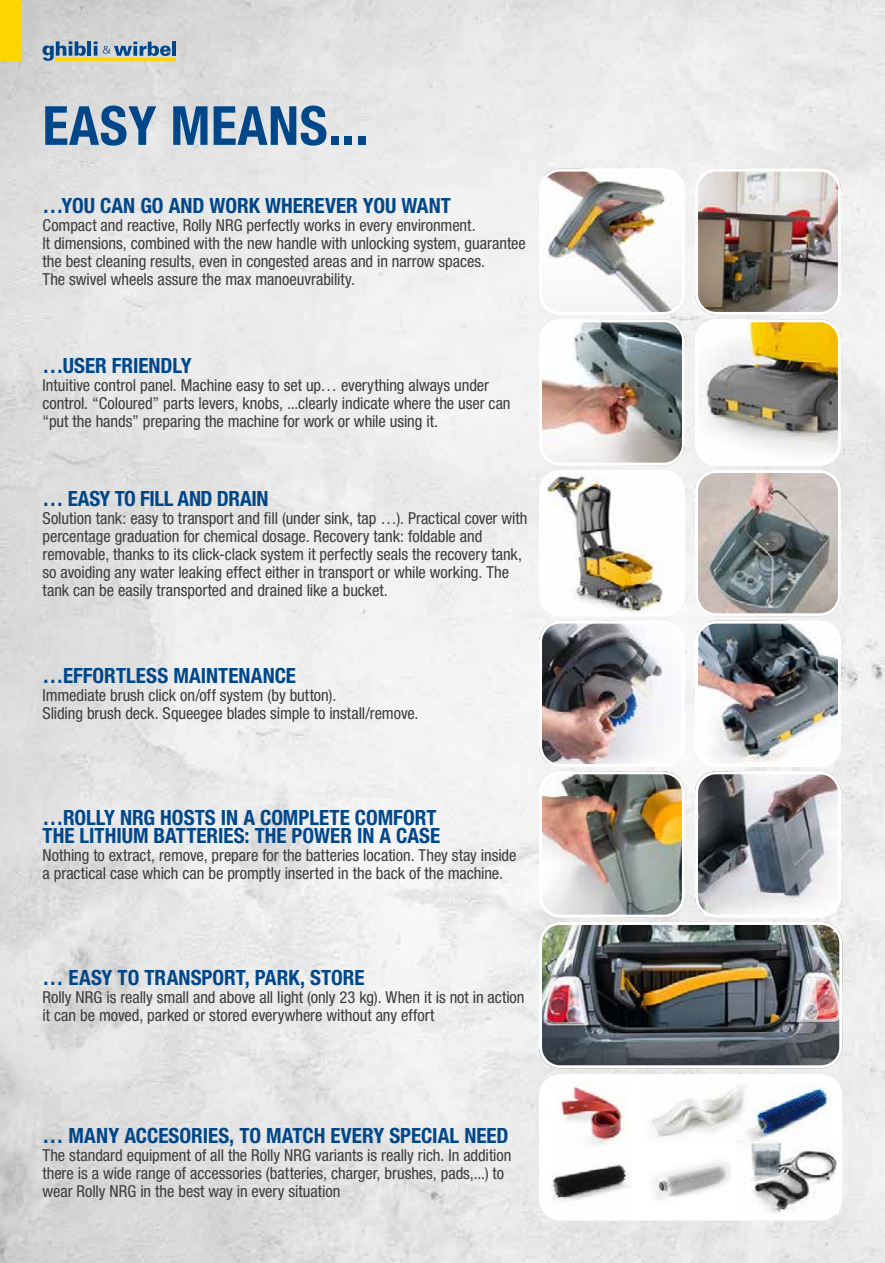
<style>
.page{position:relative;width:885px;height:1263px;background:#fff}
.page>*{position:absolute;margin:0;border:0;box-sizing:border-box;transform-origin:0 0}
.t1{font:700 condensed 54px "Helvetica Neue LT Std";letter-spacing:.01em;color:#00478a}
._3-Testo{font:700 condensed 21px "Helvetica Neue LT Std";color:#00478a}
._3-Testo-2{font:700 condensed 21px "Helvetica Neue LT Std";letter-spacing:-.02em;color:#00478a}
._3-Testo-3{font:condensed 16.5px/18px "Helvetica Neue LT Std";letter-spacing:-.005em;color:#3c3c3b}
</style>
<div class="page">
<img style="left:0;top:0;width:884px;height:1263px">
<div style="left:0;top:0;width:21px;height:61px;background:#ffd500"></div>
<svg style="left:43px;top:41px;width:133px;height:20px;background:#91a49d"></svg>
<img style="left:539px;top:922px;width:303px;height:146px">
<div style="left:539px;top:922px;width:303px;height:146px;border:3px solid #fff;border-radius:20px"></div>
<img style="left:695px;top:470px;width:145px;height:146px">
<div style="left:695px;top:470px;width:145px;height:146px;border:3px solid #fff;border-radius:20px"></div>
<img style="left:695px;top:319px;width:145px;height:147px">
<div style="left:695px;top:319px;width:145px;height:147px;border:3px solid #fff;border-radius:20px"></div>
<img style="left:539px;top:470px;width:145px;height:146px">
<div style="left:539px;top:470px;width:145px;height:146px;border:3px solid #fff;border-radius:20px"></div>
<img style="left:539px;top:319px;width:145px;height:147px">
<div style="left:539px;top:319px;width:145px;height:147px;border:3px solid #fff;border-radius:20px"></div>
<img style="left:695px;top:621px;width:145px;height:146px">
<div style="left:695px;top:621px;width:145px;height:146px;border:3px solid #fff;border-radius:20px"></div>
<img style="left:695px;top:771px;width:145px;height:147px">
<div style="left:695px;top:771px;width:145px;height:147px;border:3px solid #fff;border-radius:20px"></div>
<img style="left:539px;top:621px;width:145px;height:146px">
<div style="left:539px;top:621px;width:145px;height:146px;border:3px solid #fff;border-radius:20px"></div>
<img style="left:539px;top:771px;width:145px;height:147px">
<div style="left:539px;top:771px;width:145px;height:147px;border:3px solid #fff;border-radius:20px"></div>
<img style="left:695px;top:169px;width:145px;height:146px">
<div style="left:695px;top:169px;width:145px;height:146px;border:3px solid #fff;border-radius:20px"></div>
<img style="left:539px;top:169px;width:145px;height:146px">
<div style="left:539px;top:169px;width:145px;height:146px;border:3px solid #fff;border-radius:20px"></div>
<div style="left:540px;top:1075px;width:300px;height:144px;background:#fff;border-radius:20px"></div>
<div style="left:539px;top:1074px;width:303px;height:146px;border:3px solid #fff;border-radius:20px"></div>
<img style="left:551px;top:1147px;width:79px;height:54px">
<img style="left:557px;top:1083px;width:67px;height:64px">
<img style="left:654px;top:1163px;width:76px;height:36px">
<img style="left:641px;top:1076px;width:114px;height:62px">
<img style="left:745px;top:1143px;width:93px;height:72px">
<img style="left:736px;top:1084px;width:92px;height:59px">
<p class="t1" style="left:43px;top:93px;width:327px">EASY MEANS...</p>
<p class="_3-Testo" style="left:43px;top:193px;width:410px">…YOU CAN GO AND WORK WHEREVER YOU WANT</p>
<p class="_3-Testo-3" style="left:43px;top:216px;width:434px">Compact and reactive, Rolly NRG perfectly works in every environment.</p>
<p class="_3-Testo-3" style="left:43px;top:234px;width:484px">lt dimensions, combined with the new handle with unlocking system, guarantee</p>
<p class="_3-Testo-3" style="left:43px;top:252px;width:444px">the best cleaning results, even in congested areas and in narrow spaces.</p>
<p class="_3-Testo-3" style="left:43px;top:270px;width:314px">The swivel wheels assure the max manoeuvrability.</p>
<p class="_3-Testo" style="left:43px;top:353px;width:151px">…USER FRIENDLY</p>
<p class="_3-Testo-3" style="left:43px;top:376px;width:448px">Intuitive control panel. Machine easy to set up… everything always under</p>
<p class="_3-Testo-3" style="left:43px;top:394px;width:469px">control. “Coloured” parts levers, knobs, ...clearly indicate where the user can “put the hands” preparing the machine for work or while using it.</p>
<p class="_3-Testo-2" style="left:43px;top:485px;width:227px">… EASY TO FILL AND DRAIN</p>
<p class="_3-Testo-3" style="left:43px;top:509px;width:486px">Solution tank: easy to transport and fill (under sink, tap …). Practical cover with</p>
<p class="_3-Testo-3" style="left:43px;top:527px;width:481px">percentage graduation for chemical dosage. Recovery tank: foldable and removable, thanks to its click-clack system it perfectly seals the recovery tank, so avoiding any water leaking effect either in transport or while working. The tank can be easily transported and drained like a bucket.</p>
<p class="_3-Testo" style="left:43px;top:663px;width:255px">…EFFORTLESS MAINTENANCE</p>
<p class="_3-Testo-3" style="left:43px;top:686px;width:295px">Immediate brush click on/off system (by button).</p>
<p class="_3-Testo-3" style="left:43px;top:704px;width:377px">Sliding brush deck. Squeegee blades simple to install/remove.</p>
<p class="_3-Testo" style="left:43px;top:805px;width:395px">…ROLLY NRG HOSTS IN A COMPLETE COMFORT</p>
<p class="_3-Testo" style="left:43px;top:823px;width:399px">THE LITHIUM BATTERIES: THE POWER IN A CASE</p>
<p class="_3-Testo-3" style="left:43px;top:846px;width:475px">Nothing to extract, remove, prepare for the batteries location. They stay inside</p>
<p class="_3-Testo-3" style="left:43px;top:864px;width:462px">a practical case which can be promptly inserted in the back of the machine.</p>
<p class="_3-Testo" style="left:43px;top:964px;width:323px">… EASY TO TRANSPORT, PARK, STORE</p>
<p class="_3-Testo-3" style="left:43px;top:988px;width:483px">Rolly NRG is really small and above all light (only 23 kg). When it is not in action it can be moved, parked or stored everywhere without any effort</p>
<p class="_3-Testo" style="left:43px;top:1122px;width:467px">… MANY ACCESORIES, TO MATCH EVERY SPECIAL NEED</p>
<p class="_3-Testo-3" style="left:43px;top:1145px;width:470px">The standard equipment of all the Rolly NRG variants is really rich. In addition there is a wide range of accessories (batteries, charger, brushes, pads,...) to wear Rolly NRG in the best way in every situation</p>
</div>
